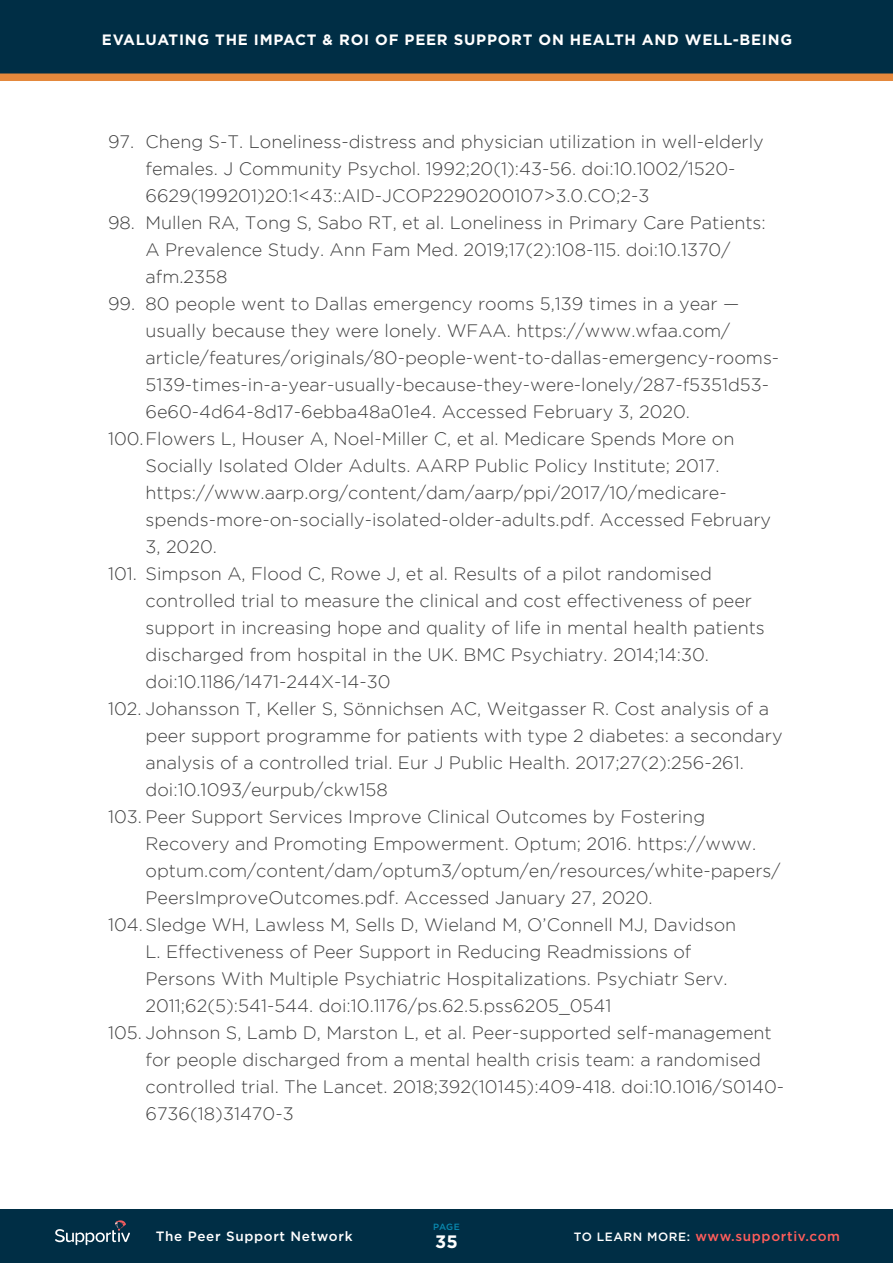
<style>
.page{position:relative;width:893px;height:1263px;background:#fff}
.page>*{position:absolute;margin:0;border:0;box-sizing:border-box;transform-origin:0 0}
.t1{font:300 18px/27px "Gotham";color:#404040}
.t2{font:700 18px "Gotham";color:#fff}
.t3{font:700 15px "Gotham";letter-spacing:.05em;color:#fff}
.t4{font:500 13.5px "Gotham";letter-spacing:.05em;color:#fe5d5b}
.t5{font:500 13.5px "Gotham";letter-spacing:.05em;color:#fff}
.t6{font:500 9px "Gotham";color:#0989af}
.s1{font-size:12px;color:#fff}
</style>
<div class="page">
<svg style="left:0;top:0;width:893px;height:81px;background:#153644"></svg>
<div style="left:0;top:1209px;width:893px;height:54px;background:#002e45"></div>
<svg style="left:55px;top:1220px;width:75px;height:25px"></svg>
<p class="t3" style="left:102px;top:31px;width:692px">EVALUATING THE IMPACT &amp; ROI OF PEER SUPPORT ON HEALTH AND WELL-BEING</p>
<p class="t1" style="left:145px;top:128px;width:620px;text-indent:-37px">97. Cheng S-T. Loneliness-distress and physician utilization in well-elderly females. J Community Psychol. 1992;20(1):43-56. doi:10.1002/1520-<br>6629(199201)20:1&lt;43::AID-JCOP2290200107&gt;3.0.CO;2-3</p>
<p class="t1" style="left:145px;top:209px;width:622px;text-indent:-37px">98. Mullen RA, Tong S, Sabo RT, et al. Loneliness in Primary Care Patients:<br>A Prevalence Study. Ann Fam Med. 2019;17(2):108-115. doi:10.1370/ afm.2358</p>
<p class="t1" style="left:108px;top:290px;width:633px">99. 80 people went to Dallas emergency rooms 5,139 times in a year —</p>
<p class="t1" style="left:145px;top:317px;width:586px">usually because they were lonely. WFAA. https://www.wfaa.com/</p>
<p class="t1" style="left:145px;top:344px;width:635px">article/features/originals/80-people-went-to-dallas-emergency-rooms-</p>
<p class="t1" style="left:145px;top:371px;width:625px">5139-times-in-a-year-usually-because-they-were-lonely/287-f5351d53-</p>
<p class="t1" style="left:145px;top:398px;width:546px">6e60-4d64-8d17-6ebba48a01e4. Accessed February 3, 2020.</p>
<p class="t1" style="left:108px;top:425px;width:628px">100.Flowers L, Houser A, Noel-Miller C, et al. Medicare Spends More on</p>
<p class="t1" style="left:145px;top:452px;width:575px">Socially Isolated Older Adults. AARP Public Policy Institute; 2017.</p>
<p class="t1" style="left:145px;top:479px;width:583px">https://www.aarp.org/content/dam/aarp/ppi/2017/10/medicare-</p>
<p class="t1" style="left:145px;top:506px;width:627px">spends-more-on-socially-isolated-older-adults.pdf. Accessed February</p>
<p class="t1" style="left:145px;top:533px;width:73px">3, 2020.</p>
<p class="t1" style="left:108px;top:560px;width:605px">101. Simpson A, Flood C, Rowe J, et al. Results of a pilot randomised</p>
<p class="t1" style="left:145px;top:587px;width:608px">controlled trial to measure the clinical and cost effectiveness of peer</p>
<p class="t1" style="left:145px;top:614px;width:621px">support in increasing hope and quality of life in mental health patients</p>
<p class="t1" style="left:145px;top:641px;width:565px">discharged from hospital in the UK. BMC Psychiatry. 2014;14:30.</p>
<p class="t1" style="left:145px;top:668px;width:246px">doi:10.1186/1471-244X-14-30</p>
<p class="t1" style="left:108px;top:695px;width:663px">102. Johansson T, Keller S, Sönnichsen AC, Weitgasser R. Cost analysis of a</p>
<p class="t1" style="left:145px;top:722px;width:639px">peer support programme for patients with type 2 diabetes: a secondary</p>
<p class="t1" style="left:145px;top:749px;width:600px">analysis of a controlled trial. Eur J Public Health. 2017;27(2):256-261.</p>
<p class="t1" style="left:145px;top:776px;width:244px">doi:10.1093/eurpub/ckw158</p>
<p class="t1" style="left:108px;top:803px;width:599px">103. Peer Support Services Improve Clinical Outcomes by Fostering</p>
<p class="t1" style="left:145px;top:830px;width:612px">Recovery and Promoting Empowerment. Optum; 2016. https://www.</p>
<p class="t1" style="left:145px;top:857px;width:636px">optum.com/content/dam/optum3/optum/en/resources/white-papers/</p>
<p class="t1" style="left:145px;top:884px;width:509px">PeersImproveOutcomes.pdf. Accessed January 27, 2020.</p>
<p class="t1" style="left:108px;top:911px;width:630px">104.Sledge WH, Lawless M, Sells D, Wieland M, O’Connell MJ, Davidson</p>
<p class="t1" style="left:145px;top:938px;width:547px">L. Effectiveness of Peer Support in Reducing Readmissions of</p>
<p class="t1" style="left:145px;top:965px;width:584px">Persons With Multiple Psychiatric Hospitalizations. Psychiatr Serv.</p>
<p class="t1" style="left:145px;top:992px;width:467px">2011;62(5):541-544. doi:10.1176/ps.62.5.pss6205_0541</p>
<p class="t1" style="left:108px;top:1019px;width:665px">105. Johnson S, Lamb D, Marston L, et al. Peer-supported self-management</p>
<p class="t1" style="left:145px;top:1046px;width:617px">for people discharged from a mental health crisis team: a randomised</p>
<p class="t1" style="left:145px;top:1073px;width:640px">controlled trial. The Lancet. 2018;392(10145):409-418. doi:10.1016/S0140-</p>
<p class="t1" style="left:145px;top:1100px;width:150px">6736(18)31470-3</p>
<p class="t6" style="left:433px;top:1222px;width:28px">PAGE</p>
<p class="t2" style="left:435px;top:1231px;width:24px">35</p>
<p class="t5" style="left:156px;top:1229px;width:198px">The Peer Support Network</p>
<p class="t4" style="left:574px;top:1229px;width:268px"><span class="s1">TO LEARN MORE:</span> www.supportiv.com</p>
</div>
